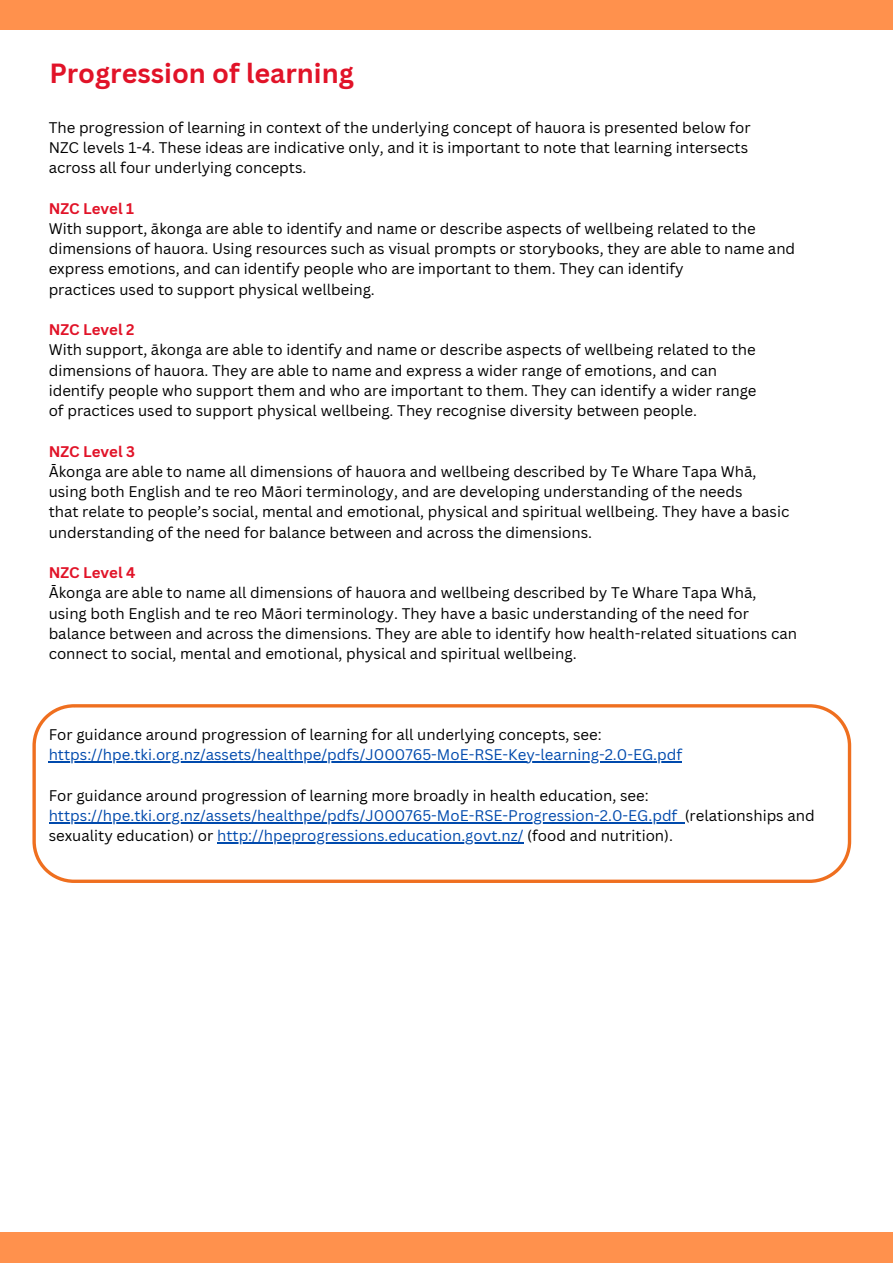
<style>
.page{position:relative;width:893px;height:1264px;background:#fff}
.page>*{position:absolute;margin:0;border:0;box-sizing:border-box;transform-origin:0 0}
.t1{font:700 27px "Canva Sans";color:#e11328}
.t2{font:15px/20.2px "Canva Sans";color:#000}
.t3{font:15px "Canva Sans";color:#004aad}
.t4{font:700 15px "Canva Sans";color:#e11328}
.s1{color:#004aad}
</style>
<div class="page">
<svg style="left:32px;top:704px;width:819px;height:179px"></svg>
<div style="left:0;top:0;width:892px;height:30px;background:#ff914d"></div>
<div style="left:0;top:1232px;width:892px;height:30px;background:#ff914d"></div>
<h1 class="t1" style="left:49px;top:54px;width:306px">Progression of learning</h1>
<p class="t2" style="left:49px;top:117px;width:703px">The progression of learning in context of the underlying concept of hauora is presented below for<br>NZC levels 1-4. These ideas are indicative only, and it is important to note that learning intersects across all four underlying concepts.</p>
<p class="t4" style="left:49px;top:198px;width:87px">NZC Level 1</p>
<p class="t2" style="left:49px;top:218px;width:748px">With support, ākonga are able to identify and name or describe aspects of wellbeing related to the dimensions of hauora. Using resources such as visual prompts or storybooks, they are able to name and express emotions, and can identify people who are important to them. They can identify<br>practices used to support physical wellbeing.</p>
<p class="t4" style="left:49px;top:319px;width:87px">NZC Level 2</p>
<p class="t2" style="left:49px;top:339px;width:709px">With support, ākonga are able to identify and name or describe aspects of wellbeing related to the dimensions of hauora. They are able to name and express a wider range of emotions, and can identify people who support them and who are important to them. They can identify a wider range of practices used to support physical wellbeing. They recognise diversity between people.</p>
<p class="t4" style="left:49px;top:440px;width:88px">NZC Level 3</p>
<p class="t2" style="left:49px;top:461px;width:742px">Ākonga are able to name all dimensions of hauora and wellbeing described by Te Whare Tapa Whā, using both English and te reo Māori terminology, and are developing understanding of the needs<br>that relate to people’s social, mental and emotional, physical and spiritual wellbeing. They have a basic understanding of the need for balance between and across the dimensions.</p>
<p class="t4" style="left:49px;top:562px;width:88px">NZC Level 4</p>
<p class="t2" style="left:49px;top:582px;width:749px">Ākonga are able to name all dimensions of hauora and wellbeing described by Te Whare Tapa Whā, using both English and te reo Māori terminology. They have a basic understanding of the need for balance between and across the dimensions. They are able to identify how health-related situations can connect to social, mental and emotional, physical and spiritual wellbeing.</p>
<p class="t2" style="left:49px;top:724px;width:554px">For guidance around progression of learning for all underlying concepts, see:</p>
<p class="t3" style="left:49px;top:744px;width:635px">https://hpe.tki.org.nz/assets/healthpe/pdfs/J000765-MoE-RSE-Key-learning-2.0-EG.pdf</p>
<p class="t2" style="left:49px;top:784px;width:767px">For guidance around progression of learning more broadly in health education, see: <span class="s1">https://hpe.tki.org.nz/assets/healthpe/pdfs/J000765-MoE-RSE-Progression-2.0-EG.pdf</span> (relationships and sexuality education) or <span class="s1">http://hpeprogressions.education.govt.nz/</span> (food and nutrition).</p>
</div>
